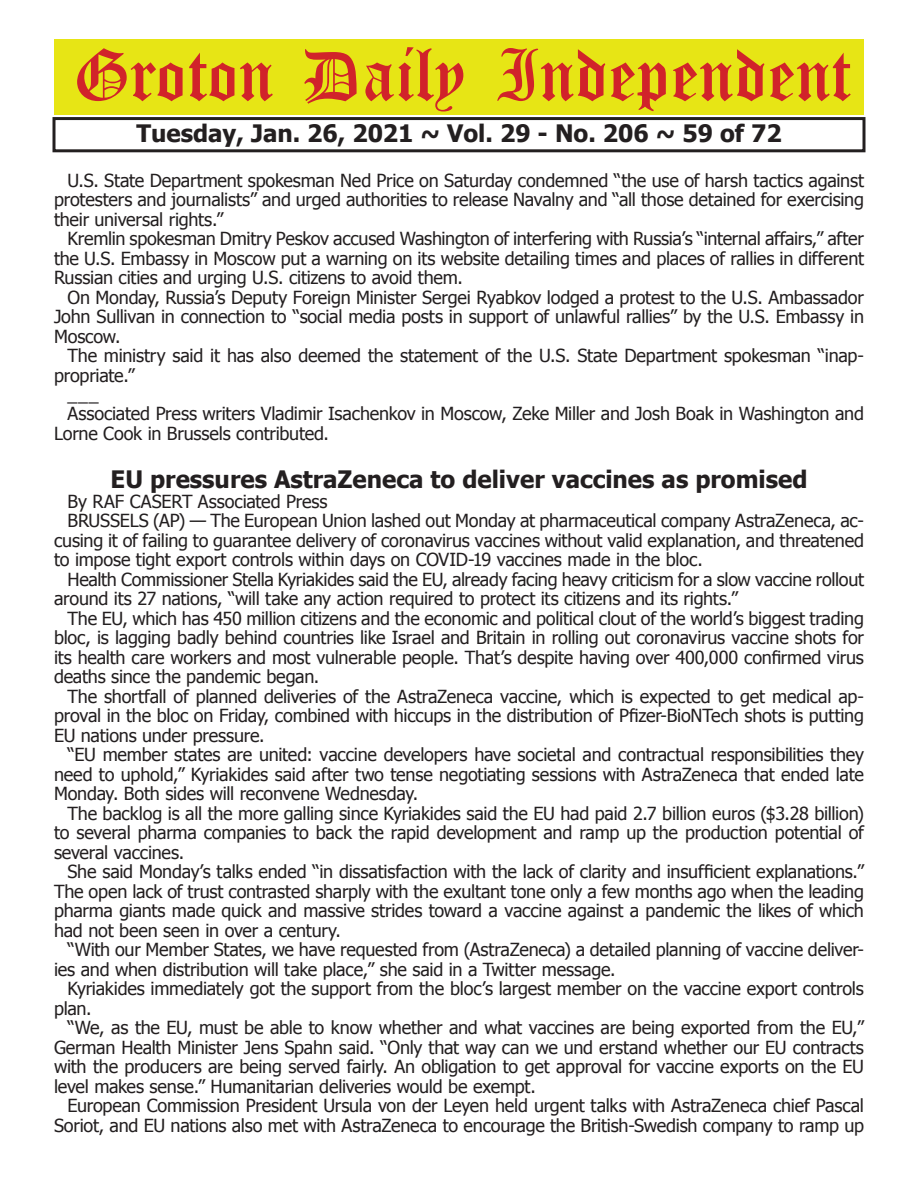
<style>
.page{position:relative;width:918px;height:1188px;background:#fff}
.page>*{position:absolute;margin:0;border:0;box-sizing:border-box;transform-origin:0 0}
.t1{font:54px "Old English Five";color:#d1232a}
.t2{font:700 24px "Tahoma";color:#231f20}
.t3{font:18px/19.5px "Tahoma";letter-spacing:-.015em;color:#231f20;text-align:justify}
</style>
<div class="page">
<div style="left:52px;top:117px;width:814px;height:35px;border:3px solid #231f20"></div>
<div style="left:54px;top:40px;width:810px;height:75px;background:#e7e515"></div>
<h1 class="t1" style="left:73px;top:50px;width:779px">Groton Daily Independent</h1>
<h2 class="t2" style="left:137px;top:116px;width:647px">Tuesday, Jan. 26, 2021 ~ Vol. 29 - No. 206 ~ 59 of 72</h2>
<p class="t3" style="left:54px;top:169px;width:812px;text-indent:14px">U.S. State Department spokesman Ned Price on Saturday condemned “the use of harsh tactics against protesters and journalists” and urged authorities to release Navalny and “all those detained for exercising their universal rights.”</p>
<p class="t3" style="left:54px;top:228px;width:812px;text-indent:14px">Kremlin spokesman Dmitry Peskov accused Washington of interfering with Russia’s “internal affairs,” after the U.S. Embassy in Moscow put a warning on its website detailing times and places of rallies in different Russian cities and urging U.S. citizens to avoid them.</p>
<p class="t3" style="left:54px;top:286px;width:812px;text-indent:14px">On Monday, Russia’s Deputy Foreign Minister Sergei Ryabkov lodged a protest to the U.S. Ambassador John Sullivan in connection to “social media posts in support of unlawful rallies” by the U.S. Embassy in Moscow.</p>
<p class="t3" style="left:68px;top:345px;width:798px">The ministry said it has also deemed the statement of the U.S. State Department spokesman “inap-</p>
<p class="t3" style="left:54px;top:364px;width:82px">propriate.”</p>
<p class="t3" style="left:68px;top:384px;width:33px">___</p>
<p class="t3" style="left:68px;top:403px;width:798px">Associated Press writers Vladimir Isachenkov in Moscow, Zeke Miller and Josh Boak in Washington and</p>
<p class="t3" style="left:54px;top:423px;width:277px">Lorne Cook in Brussels contributed.</p>
<h2 class="t2" style="left:111px;top:463px;width:698px">EU pressures AstraZeneca to deliver vaccines as promised</h2>
<p class="t3" style="left:68px;top:491px;width:261px">By RAF CASERT Associated Press</p>
<p class="t3" style="left:68px;top:510px;width:798px">BRUSSELS (AP) — The European Union lashed out Monday at pharmaceutical company AstraZeneca, ac-</p>
<p class="t3" style="left:54px;top:530px;width:812px">cusing it of failing to guarantee delivery of coronavirus vaccines without valid explanation, and threatened</p>
<p class="t3" style="left:54px;top:549px;width:650px">to impose tight export controls within days on COVID-19 vaccines made in the bloc.</p>
<p class="t3" style="left:68px;top:569px;width:798px">Health Commissioner Stella Kyriakides said the EU, already facing heavy criticism for a slow vaccine rollout</p>
<p class="t3" style="left:54px;top:588px;width:686px">around its 27 nations, “will take any action required to protect its citizens and its rights.”</p>
<p class="t3" style="left:68px;top:608px;width:798px">The EU, which has 450 million citizens and the economic and political clout of the world’s biggest trading</p>
<p class="t3" style="left:54px;top:627px;width:812px">bloc, is lagging badly behind countries like Israel and Britain in rolling out coronavirus vaccine shots for</p>
<p class="t3" style="left:54px;top:647px;width:811px">its health care workers and most vulnerable people. That’s despite having over 400,000 confirmed virus</p>
<p class="t3" style="left:54px;top:666px;width:267px">deaths since the pandemic began.</p>
<p class="t3" style="left:68px;top:686px;width:798px">The shortfall of planned deliveries of the AstraZeneca vaccine, which is expected to get medical ap-</p>
<p class="t3" style="left:54px;top:705px;width:812px">proval in the bloc on Friday, combined with hiccups in the distribution of Pfizer-BioNTech shots is putting</p>
<p class="t3" style="left:54px;top:725px;width:212px">EU nations under pressure.</p>
<p class="t3" style="left:68px;top:744px;width:798px">“EU member states are united: vaccine developers have societal and contractual responsibilities they</p>
<p class="t3" style="left:54px;top:764px;width:811px">need to uphold,” Kyriakides said after two tense negotiating sessions with AstraZeneca that ended late</p>
<p class="t3" style="left:54px;top:783px;width:366px">Monday. Both sides will reconvene Wednesday.</p>
<p class="t3" style="left:68px;top:803px;width:798px">The backlog is all the more galling since Kyriakides said the EU had paid 2.7 billion euros ($3.28 billion)</p>
<p class="t3" style="left:54px;top:822px;width:812px">to several pharma companies to back the rapid development and ramp up the production potential of</p>
<p class="t3" style="left:54px;top:842px;width:132px">several vaccines.</p>
<p class="t3" style="left:68px;top:861px;width:798px">She said Monday’s talks ended “in dissatisfaction with the lack of clarity and insufficient explanations.”</p>
<p class="t3" style="left:54px;top:881px;width:811px">The open lack of trust contrasted sharply with the exultant tone only a few months ago when the leading</p>
<p class="t3" style="left:54px;top:900px;width:811px">pharma giants made quick and massive strides toward a vaccine against a pandemic the likes of which</p>
<p class="t3" style="left:54px;top:920px;width:289px">had not been seen in over a century.</p>
<p class="t3" style="left:68px;top:939px;width:798px">“With our Member States, we have requested from (AstraZeneca) a detailed planning of vaccine deliver-</p>
<p class="t3" style="left:54px;top:959px;width:563px">ies and when distribution will take place,” she said in a Twitter message.</p>
<p class="t3" style="left:68px;top:978px;width:798px">Kyriakides immediately got the support from the bloc’s largest member on the vaccine export controls</p>
<p class="t3" style="left:54px;top:998px;width:39px">plan.</p>
<p class="t3" style="left:68px;top:1017px;width:798px">“We, as the EU, must be able to know whether and what vaccines are being exported from the EU,”</p>
<p class="t3" style="left:54px;top:1037px;width:812px">German Health Minister Jens Spahn said. “Only that way can we und erstand whether our EU contracts</p>
<p class="t3" style="left:54px;top:1056px;width:812px">with the producers are being served fairly. An obligation to get approval for vaccine exports on the EU</p>
<p class="t3" style="left:54px;top:1076px;width:483px">level makes sense.” Humanitarian deliveries would be exempt.</p>
<p class="t3" style="left:68px;top:1095px;width:798px">European Commission President Ursula von der Leyen held urgent talks with AstraZeneca chief Pascal</p>
<p class="t3" style="left:54px;top:1115px;width:812px">Soriot, and EU nations also met with AstraZeneca to encourage the British-Swedish company to ramp up</p>
</div>
